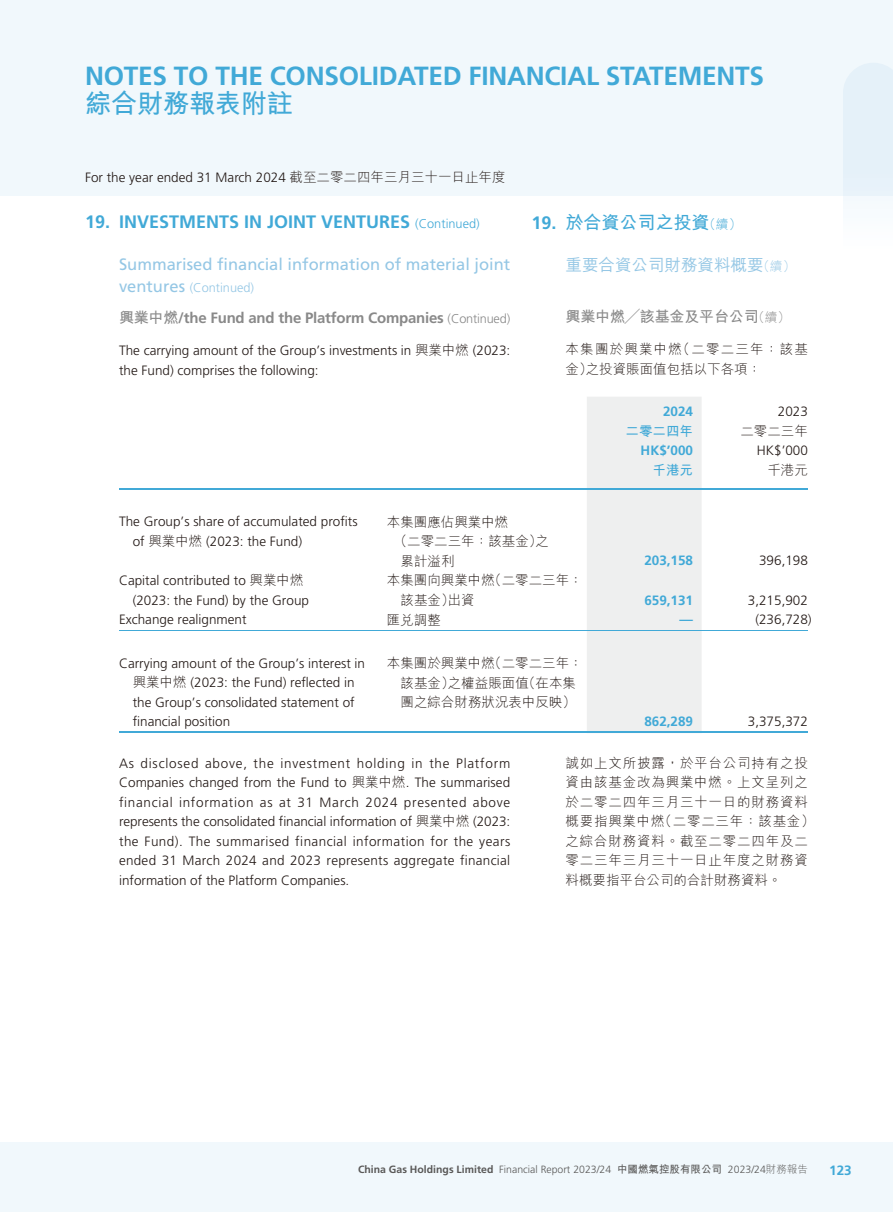
<style>
.page{position:relative;width:893px;height:1212px;background:#f1f8fc}
.page>*{position:absolute;margin:0;border:0;box-sizing:border-box;transform-origin:0 0}
.t1{font:700 26.25px "Frutiger LT Std";letter-spacing:-.01em;color:#41a9d7}
.t2{font:26.25px "M Hei HK Bold E Ten B5 H";letter-spacing:-.01em;color:#41a9d7}
.t3{font:700 18px "Frutiger LT Std";color:#41a9d7}
.t4{font:18px "M Hei HK Bold E Ten B5 H";color:#41a9d7}
.t5{font:16.5px "Frutiger LT Std";color:#95c7e5}
.t6{font:16.5px "M Hei HK Medium E Ten B5 H";color:#95c7e5}
.t7{font:700 15px "Frutiger LT Std";letter-spacing:-.015em;color:#898989}
.t8{font:15px "M Hei HK Bold E Ten B5 H";letter-spacing:-.01em;color:#898989}
.t9{font:300 13.5px/19.5px "Frutiger LT Std";color:#231916}
.t10{font:13.5px/19.5px "M Hei HK Light E Ten B5 H";letter-spacing:.055em;color:#231916}
.t11{font:13.5px/19.5px "M Hei HK Light E Ten B5 H";color:#231916}
.t12{font:700 13.5px "Frutiger LT Std";color:#41a9d7}
.t13{font:13.5px/19.5px "M Hei HK Light E Ten B5 H";letter-spacing:.09em;color:#231916}
.t14{font:13.5px "M Hei HK Bold E Ten B5 H";color:#41a9d7}
.t15{font:300 12.75px "Frutiger LT Std";color:#95c7e5}
.t16{font:300 10.5px "Frutiger LT Std";color:#595857}
.s1{font-family:"M Hei HK Light E Ten B5 H";font-weight:400}
.s2{font-weight:300;font-size:12.75px}
.s3{font-weight:400;font-size:16.5px}
.s4{font-family:"M Hei HK Bold E Ten B5 H";font-weight:400}
.s5{font-family:"Frutiger LT Std";font-weight:700}
.s6{font-family:"M Hei HK Light E Ten B5 H";font-size:12.75px}
.s7{font-weight:700}
</style>
<div class="page">
<div style="left:0;top:196px;width:893px;height:946px;background:#fff"></div>
<div style="left:843px;top:63px;width:50px;height:138px;background:#e5f1f9"></div>
<div style="left:587px;top:397px;width:115px;height:335px;background:#eeefef"></div>
<hr style="left:119px;top:488px;width:689px;height:1px;background:#41a9d7">
<hr style="left:119px;top:630px;width:689px;height:1px;background:#41a9d7">
<hr style="left:119px;top:732px;width:689px;height:1px;background:#41a9d7">
<h1 class="t1" style="left:85px;top:63px;width:681px">NOTES TO THE CONSOLIDATED FINANCIAL STATEMENTS</h1>
<h1 class="t2" style="left:85px;top:93px;width:210px">綜合財務報表附註</h1>
<p class="t9" style="left:85px;top:168px;width:422px">For the year ended 31 March 2024 <span class="s1">截至二零二四年三月三十一日止年度</span></p>
<h2 class="t3" style="left:85px;top:213px;width:396px">19. INVESTMENTS IN JOINT VENTURES <span class="s2">(Continued)</span></h2>
<p class="t5" style="left:119px;top:256px;width:393px">Summarised financial information of material joint</p>
<p class="t15" style="left:119px;top:281px;width:137px"><span class="s3">ventures</span> (Continued)</p>
<p class="t7" style="left:119px;top:311px;width:393px"><span class="s4">興業中燃</span>/the Fund and the Platform Companies <span class="s2">(Continued)</span></p>
<p class="t9" style="left:119px;top:342px;width:393px">The carrying amount of the Group’s investments in <span class="s1">興業中燃</span> (2023: the Fund) comprises the following:</p>
<h2 class="t4" style="left:531px;top:215px;width:211px"><span class="s5">19.</span> 於合資公司之投資<span class="s6">（續）</span></h2>
<p class="t6" style="left:566px;top:258px;width:231px">重要合資公司財務資料概要<span class="s6">（續）</span></p>
<p class="t8" style="left:566px;top:310px;width:226px">興業中燃╱該基金及平台公司<span class="s6">（續）</span></p>
<p class="t13" style="left:566px;top:341px;width:244px">本集團於興業中燃（二零二三年：該基金）之投資賬面值包括以下各項：</p>
<p class="t12" style="left:663px;top:405px;width:32px">2024</p>
<p class="t9" style="left:778px;top:402px;width:32px">2023</p>
<p class="t14" style="left:626px;top:426px;width:69px">二零二四年</p>
<p class="t10" style="left:740px;top:423px;width:69px">二零二三年</p>
<p class="t12" style="left:641px;top:444px;width:54px">HK$’000</p>
<p class="t9" style="left:757px;top:441px;width:53px">HK$’000</p>
<p class="t14" style="left:653px;top:465px;width:42px">千港元</p>
<p class="t10" style="left:767px;top:462px;width:42px">千港元</p>
<p class="t9" style="left:133px;top:512px;width:226px;text-indent:-14px">The Group’s share of accumulated profits of <span class="s1">興業中燃</span> (2023: the Fund)</p>
<p class="t11" style="left:387px;top:514px;width:123px">本集團應佔興業中燃</p>
<p class="t11" style="left:394px;top:533px;width:157px">（二零二三年：該基金）之</p>
<p class="t10" style="left:401px;top:553px;width:56px">累計溢利</p>
<p class="t12" style="left:644px;top:554px;width:50px">203,158</p>
<p class="t9" style="left:759px;top:551px;width:50px">396,198</p>
<p class="t9" style="left:133px;top:572px;width:178px;text-indent:-14px">Capital contributed to <span class="s1">興業中燃</span>(2023: the Fund) by the Group</p>
<p class="t11" style="left:401px;top:572px;width:184px;text-indent:-14px">本集團向興業中燃（二零二三年：該基金）出資</p>
<p class="t12" style="left:644px;top:594px;width:50px">659,131</p>
<p class="t9" style="left:748px;top:591px;width:62px">3,215,902</p>
<p class="t9" style="left:119px;top:611px;width:129px">Exchange realignment</p>
<p class="t10" style="left:387px;top:612px;width:55px">匯兌調整</p>
<p class="t12" style="left:680px;top:613px;width:15px">—</p>
<p class="t9" style="left:755px;top:611px;width:58px">(236,728)</p>
<p class="t9" style="left:133px;top:654px;width:234px;text-indent:-14px">Carrying amount of the Group’s interest in<span class="s1">興業中燃</span> (2023: the Fund) reflected in the Group’s consolidated statement of financial position</p>
<p class="t11" style="left:387px;top:655px;width:197px;text-align:center">本集團於興業中燃（二零二三年：該基金）之權益賬面值（在本集<br>團之綜合財務狀況表中反映）</p>
<p class="t12" style="left:644px;top:715px;width:50px">862,289</p>
<p class="t9" style="left:748px;top:713px;width:62px">3,375,372</p>
<p class="t9" style="left:119px;top:754px;width:393px;text-align:justify">As disclosed above, the investment holding in the Platform Companies changed from the Fund to <span class="s1">興業中燃</span>. The summarised financial information as at 31 March 2024 presented above represents the consolidated financial information of <span class="s1">興業中燃</span> (2023: the Fund). The summarised financial information for the years ended 31 March 2024 and 2023 represents aggregate financial information of the Platform Companies.</p>
<p class="t10" style="left:566px;top:755px;width:251px">誠如上文所披露，於平台公司持有之投資由該基金改為興業中燃。上文呈列之於二零二四年三月三十一日的財務資料概要指興業中燃（二零二三年：該基金）之綜合財務資料。截至二零二四年及二零二三年三月三十一日止年度之財務資料概要指平台公司的合計財務資料。</p>
<p class="t16" style="left:358px;top:1164px;width:451px"><span class="s7">China Gas Holdings Limited</span> Financial Report 2023/24 <span class="s4">中國燃氣控股有限公司</span> 2023/24<span class="s1">財務報告</span></p>
<p class="t12" style="left:829px;top:1163px;width:24px">123</p>
</div>
